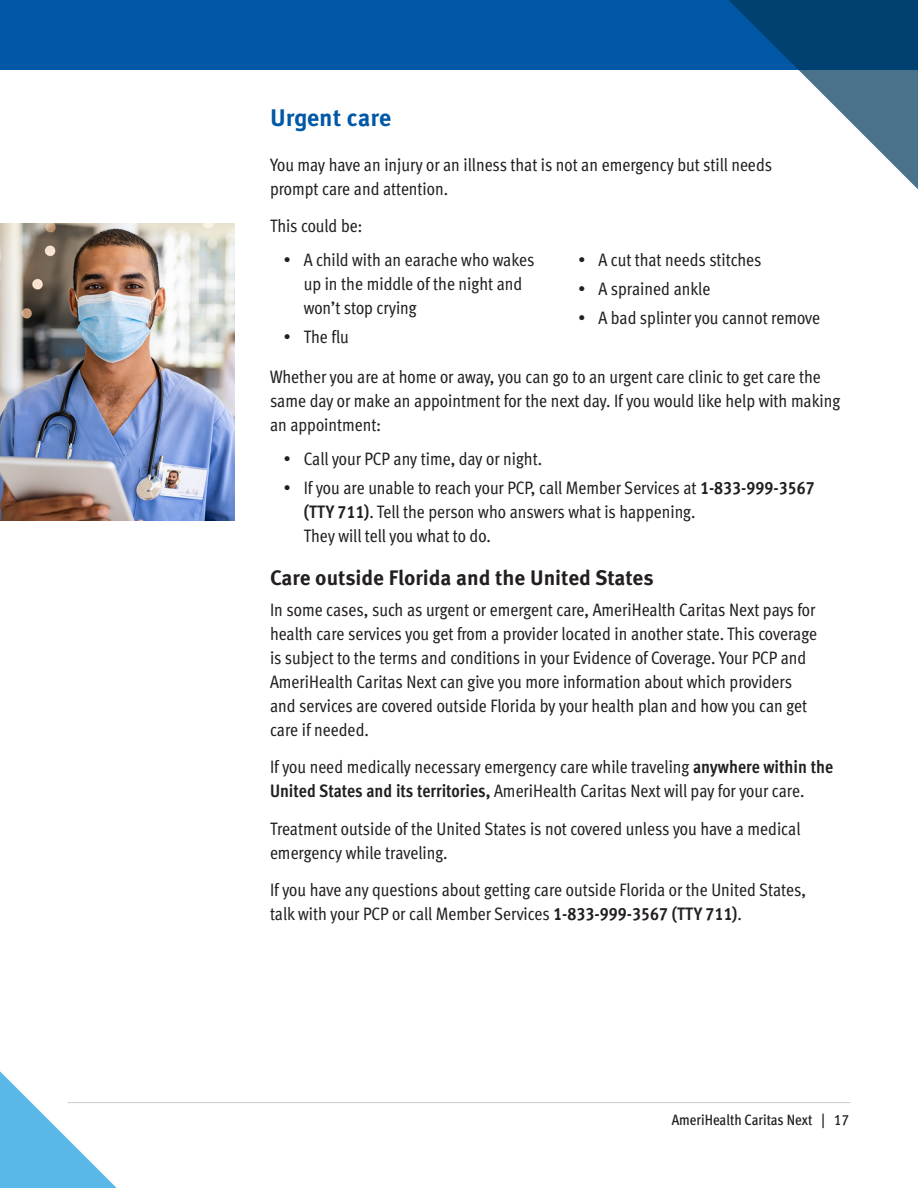
<style>
.page{position:relative;width:918px;height:1188px;background:#fff}
.page>*{position:absolute;margin:0;border:0;box-sizing:border-box;transform-origin:0 0}
.Headline{font:700 24px "Meta Correspondence Pro";letter-spacing:-.005em;color:#0158a6}
.Topic_Header{font:700 21px "Meta Pro";color:#231f20}
.Body_Copy{font:condensed 18px/24px "Meta Pro";color:#231f20}
.Bullets{font:condensed 18px/24px "Meta Pro";color:#231f20}
.t1{font:500 condensed 15px "Meta Pro";color:#231f20}
.s1{font-weight:700}
</style>
<div class="page">
<hr style="left:68px;top:1102px;width:782px;height:1px;background:#d1d2d4">
<div style="left:0;top:0;width:918px;height:70px;background:#0158a6"></div>
<svg style="left:0;top:1071px;width:117px;height:117px"></svg>
<svg style="left:729px;top:0;width:189px;height:190px"></svg>
<img style="left:0;top:224px;width:235px;height:297px">
<h1 class="Headline" style="left:270px;top:99px;width:123px">Urgent care</h1>
<p class="Body_Copy" style="left:270px;top:151px;width:504px">You may have an injury or an illness that is not an emergency but still needs prompt care and attention.</p>
<p class="Body_Copy" style="left:270px;top:212px;width:94px">This could be:</p>
<p class="Bullets" style="left:304px;top:246px;width:232px;text-indent:-20px">• A child with an earache who wakes up in the middle of the night and won’t stop crying</p>
<p class="Bullets" style="left:284px;top:323px;width:67px">• The flu</p>
<p class="Bullets" style="left:578px;top:246px;width:185px">• A cut that needs stitches</p>
<p class="Bullets" style="left:578px;top:275px;width:134px">• A sprained ankle</p>
<p class="Bullets" style="left:578px;top:305px;width:243px">• A bad splinter you cannot remove</p>
<p class="Body_Copy" style="left:270px;top:363px;width:572px">Whether you are at home or away, you can go to an urgent care clinic to get care the same day or make an appointment for the next day. If you would like help with making an appointment:</p>
<p class="Bullets" style="left:284px;top:445px;width:260px">• Call your PCP any time, day or night.</p>
<p class="Bullets" style="left:304px;top:474px;width:513px;text-indent:-20px">• If you are unable to reach your PCP, call Member Services at <span class="s1">1-833-999-3567 (TTY 711)</span>. Tell the person who answers what is happening.<br>They will tell you what to do.</p>
<h1 class="Topic_Header" style="left:270px;top:561px;width:385px">Care outside Florida and the United States</h1>
<p class="Body_Copy" style="left:270px;top:596px;width:549px">In some cases, such as urgent or emergent care, AmeriHealth Caritas Next pays for health care services you get from a provider located in another state. This coverage is subject to the terms and conditions in your Evidence of Coverage. Your PCP and AmeriHealth Caritas Next can give you more information about which providers and services are covered outside Florida by your health plan and how you can get care if needed.</p>
<p class="Body_Copy" style="left:270px;top:754px;width:565px">If you need medically necessary emergency care while traveling <span class="s1">anywhere within the<br>United States and its territories,</span> AmeriHealth Caritas Next will pay for your care.</p>
<p class="Body_Copy" style="left:270px;top:815px;width:532px">Treatment outside of the United States is not covered unless you have a medical emergency while traveling.</p>
<p class="Body_Copy" style="left:270px;top:877px;width:538px">If you have any questions about getting care outside Florida or the United States, talk with your PCP or call Member Services <span class="s1">1-833-999-3567 (TTY 711)</span>.</p>
<p class="t1" style="left:672px;top:1109px;width:179px">AmeriHealth Caritas Next | 17</p>
</div>
